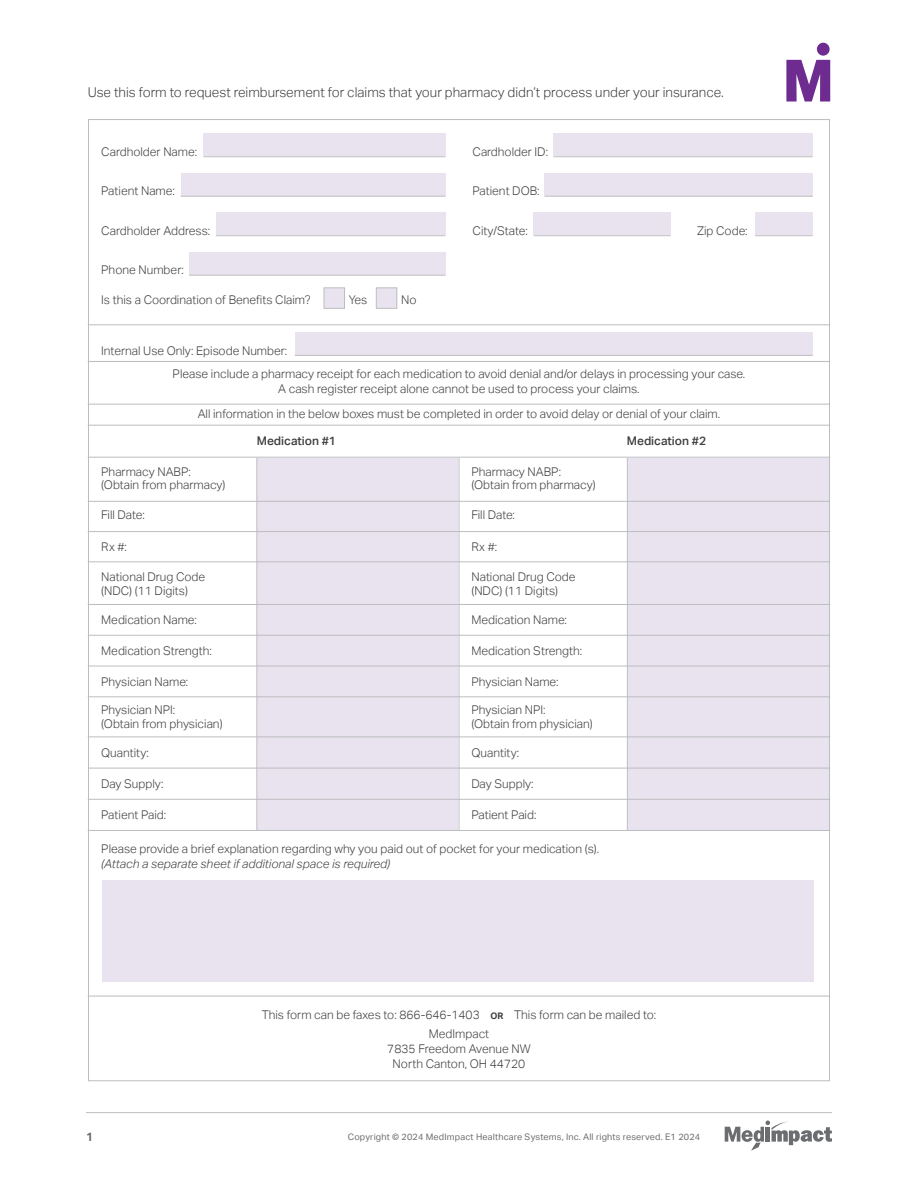
<style>
.page{position:relative;width:918px;height:1188px;background:#fff}
.page>*{position:absolute;margin:0;border:0;box-sizing:border-box;transform-origin:0 0}
.t1{font:300 13.5px "Aktiv Grotesk";color:#3e3e3f}
.t2{font:300 12px/13.5px "Aktiv Grotesk";color:#3e3e3f}
.t3{font:500 12px "Aktiv Grotesk";color:#3e3e3f}
.t4{font:700 12px "Aktiv Grotesk";color:#6c6d70}
.t5{font:9px "Aktiv Grotesk";letter-spacing:.02em;color:#6c6d70}
.s1{font-style:italic}
.s2{font-weight:700;font-size:9px}
</style>
<div class="page">
<svg style="left:725px;top:1120px;width:107px;height:31px"></svg>
<hr style="left:86px;top:1112px;width:746px;height:1px;background:#bcbdc0">
<div style="left:258px;top:458px;width:200px;height:373px;background:#e9e2ef"></div>
<div style="left:103px;top:881px;width:711px;height:101px;background:#e9e2ef"></div>
<div style="left:628px;top:458px;width:201px;height:373px;background:#e9e2ef"></div>
<svg style="left:786px;top:60px;width:44px;height:42px"></svg>
<div style="left:817px;top:43px;width:13px;height:13px;background:#6e2c91;border-radius:50%"></div>
<div style="left:203px;top:134px;width:243px;height:22px;background:#e9e2ef"></div>
<div style="left:554px;top:134px;width:259px;height:22px;background:#e9e2ef"></div>
<div style="left:181px;top:173px;width:265px;height:22px;background:#e9e2ef"></div>
<div style="left:545px;top:173px;width:268px;height:22px;background:#e9e2ef"></div>
<div style="left:534px;top:213px;width:137px;height:22px;background:#e9e2ef"></div>
<div style="left:755px;top:213px;width:58px;height:22px;background:#e9e2ef"></div>
<div style="left:216px;top:213px;width:230px;height:22px;background:#e9e2ef"></div>
<div style="left:189px;top:252px;width:257px;height:22px;background:#e9e2ef"></div>
<div style="left:324px;top:288px;width:20px;height:20px;background:#e9e2ef"></div>
<div style="left:377px;top:288px;width:19px;height:20px;background:#e9e2ef"></div>
<div style="left:295px;top:333px;width:518px;height:22px;background:#e9e2ef"></div>
<hr style="left:88px;top:996px;width:742px;height:1px;background:#bcbdc0">
<hr style="left:88px;top:799px;width:742px;height:1px;background:#bcbdc0">
<hr style="left:88px;top:830px;width:742px;height:1px;background:#bcbdc0">
<hr style="left:88px;top:768px;width:742px;height:1px;background:#bcbdc0">
<hr style="left:88px;top:737px;width:742px;height:1px;background:#bcbdc0">
<hr style="left:88px;top:696px;width:742px;height:1px;background:#bcbdc0">
<hr style="left:88px;top:666px;width:742px;height:1px;background:#bcbdc0">
<hr style="left:88px;top:635px;width:742px;height:1px;background:#bcbdc0">
<hr style="left:88px;top:604px;width:742px;height:1px;background:#bcbdc0">
<hr style="left:88px;top:561px;width:742px;height:1px;background:#bcbdc0">
<hr style="left:459px;top:458px;width:1px;height:372px;background:#bcbdc0">
<hr style="left:88px;top:531px;width:742px;height:1px;background:#bcbdc0">
<hr style="left:88px;top:501px;width:742px;height:1px;background:#bcbdc0">
<hr style="left:88px;top:457px;width:742px;height:1px;background:#bcbdc0">
<hr style="left:88px;top:425px;width:742px;height:1px;background:#bcbdc0">
<hr style="left:88px;top:404px;width:742px;height:1px;background:#bcbdc0">
<hr style="left:88px;top:361px;width:742px;height:1px;background:#bcbdc0">
<hr style="left:88px;top:324px;width:742px;height:1px;background:#bcbdc0">
<hr style="left:189px;top:275px;width:257px;height:1px;background:#bcbdc0">
<hr style="left:295px;top:355px;width:518px;height:1px;background:#bcbdc0">
<hr style="left:216px;top:235px;width:230px;height:1px;background:#bcbdc0">
<hr style="left:534px;top:235px;width:137px;height:1px;background:#bcbdc0">
<hr style="left:755px;top:235px;width:58px;height:1px;background:#bcbdc0">
<hr style="left:181px;top:196px;width:265px;height:1px;background:#bcbdc0">
<hr style="left:545px;top:196px;width:268px;height:1px;background:#bcbdc0">
<hr style="left:203px;top:156px;width:243px;height:1px;background:#bcbdc0">
<hr style="left:554px;top:156px;width:259px;height:1px;background:#bcbdc0">
<div style="left:324px;top:287px;width:21px;height:22px;border:1px solid #bcbdc0"></div>
<div style="left:376px;top:287px;width:21px;height:22px;border:1px solid #bcbdc0"></div>
<hr style="left:256px;top:458px;width:1px;height:372px;background:#bcbdc0">
<hr style="left:627px;top:458px;width:1px;height:372px;background:#bcbdc0">
<p class="t1" style="left:88px;top:85px;width:637px">Use this form to request reimbursement for claims that your pharmacy didn’t process under your insurance.</p>
<p class="t2" style="left:101px;top:145px;width:97px">Cardholder Name:</p>
<p class="t2" style="left:472px;top:145px;width:77px">Cardholder ID:</p>
<p class="t2" style="left:101px;top:185px;width:75px">Patient Name:</p>
<p class="t2" style="left:472px;top:185px;width:69px">Patient DOB:</p>
<p class="t2" style="left:101px;top:224px;width:111px">Cardholder Address:</p>
<p class="t2" style="left:472px;top:224px;width:57px">City/State:</p>
<p class="t2" style="left:697px;top:224px;width:52px">Zip Code:</p>
<p class="t2" style="left:101px;top:264px;width:84px">Phone Number:</p>
<p class="t2" style="left:101px;top:293px;width:211px">Is this a Coordination of Benefits Claim?</p>
<p class="t2" style="left:349px;top:293px;width:20px">Yes</p>
<p class="t2" style="left:401px;top:293px;width:17px">No</p>
<p class="t2" style="left:101px;top:344px;width:188px">Internal Use Only: Episode Number:</p>
<p class="t2" style="left:173px;top:367px;width:574px;line-height:15px;text-align:center">Please include a pharmacy receipt for each medication to avoid denial and/or delays in processing your case.<br>A cash register receipt alone cannot be used to process your claims.</p>
<p class="t2" style="left:198px;top:408px;width:524px">All information in the below boxes must be completed in order to avoid delay or denial of your claim.</p>
<p class="t3" style="left:257px;top:434px;width:81px">Medication #1</p>
<p class="t3" style="left:627px;top:434px;width:81px">Medication #2</p>
<p class="t2" style="left:101px;top:465px;width:126px">Pharmacy NABP: (Obtain from pharmacy)</p>
<p class="t2" style="left:471px;top:465px;width:126px">Pharmacy NABP: (Obtain from pharmacy)</p>
<p class="t2" style="left:101px;top:508px;width:45px">Fill Date:</p>
<p class="t2" style="left:471px;top:508px;width:45px">Fill Date:</p>
<p class="t2" style="left:101px;top:540px;width:27px">Rx #:</p>
<p class="t2" style="left:471px;top:540px;width:27px">Rx #:</p>
<p class="t2" style="left:101px;top:570px;width:106px">National Drug Code (NDC) (11 Digits)</p>
<p class="t2" style="left:471px;top:570px;width:106px">National Drug Code (NDC) (11 Digits)</p>
<p class="t2" style="left:101px;top:613px;width:97px">Medication Name:</p>
<p class="t2" style="left:471px;top:613px;width:97px">Medication Name:</p>
<p class="t2" style="left:101px;top:644px;width:112px">Medication Strength:</p>
<p class="t2" style="left:471px;top:644px;width:112px">Medication Strength:</p>
<p class="t2" style="left:101px;top:675px;width:89px">Physician Name:</p>
<p class="t2" style="left:471px;top:675px;width:89px">Physician Name:</p>
<p class="t2" style="left:101px;top:703px;width:123px">Physician NPI:<br>(Obtain from physician)</p>
<p class="t2" style="left:471px;top:703px;width:123px">Physician NPI:<br>(Obtain from physician)</p>
<p class="t2" style="left:101px;top:746px;width:49px">Quantity:</p>
<p class="t2" style="left:471px;top:746px;width:49px">Quantity:</p>
<p class="t2" style="left:101px;top:777px;width:64px">Day Supply:</p>
<p class="t2" style="left:101px;top:808px;width:67px">Patient Paid:</p>
<p class="t2" style="left:471px;top:777px;width:64px">Day Supply:</p>
<p class="t2" style="left:471px;top:808px;width:67px">Patient Paid:</p>
<p class="t2" style="left:101px;top:842px;width:499px;line-height:15px">Please provide a brief explanation regarding why you paid out of pocket for your medication (s). <span class="s1">(Attach a separate sheet if additional space is required)</span></p>
<p class="t2" style="left:262px;top:1008px;width:396px">This form can be faxes to: 866-646-1403 <span class="s2">OR</span> This form can be mailed to:</p>
<p class="t2" style="left:387px;top:1026px;width:145px;line-height:15px;text-align:center">MedImpact<br>7835 Freedom Avenue NW<br>North Canton, OH 44720</p>
<p class="t4" style="left:86px;top:1130px;width:9px">1</p>
<p class="t5" style="left:348px;top:1132px;width:354px">Copyright © 2024 MedImpact Healthcare Systems, Inc. All rights reserved. E1 2024</p>
</div>
